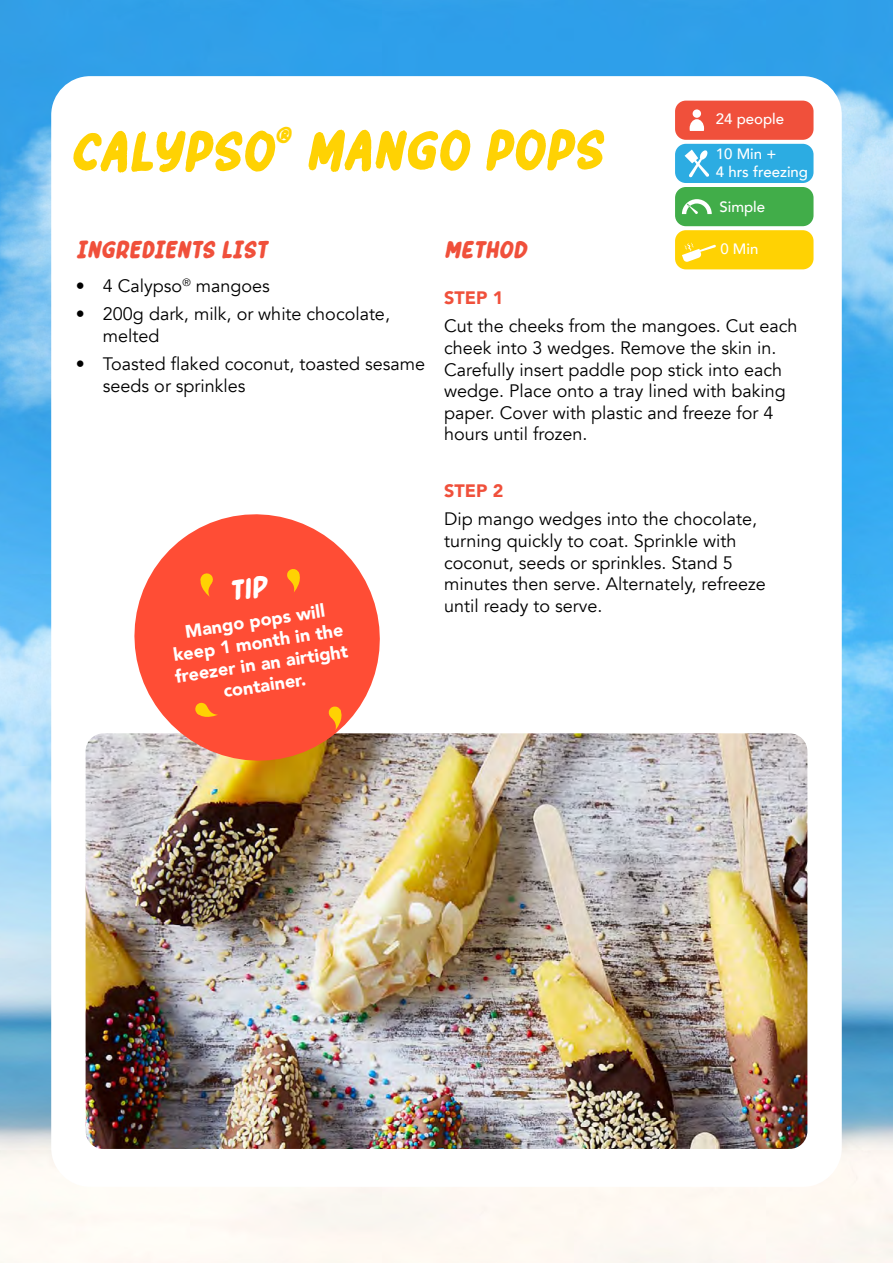
<style>
.page{position:relative;width:893px;height:1263px;background:#fff}
.page>*{position:absolute;margin:0;border:0;box-sizing:border-box;transform-origin:0 0}
.t1{font:italic 61.5px "Header Marker";color:#ffd203}
.t2{font:italic 27px "Header Marker";letter-spacing:.005em;color:#f0503b}
.t3{font:18px/21.6px "Avenir";color:#000}
.t4{font:900 18px/21.6px "Avenir";color:#fff;text-align:center}
.t5{font:900 18px "Avenir";color:#f0503b}
.t6{font:500 15px "Avenir";color:#fff}
</style>
<div class="page">
<img style="left:0;top:0;width:893px;height:1263px">
<div style="left:51px;top:76px;width:791px;height:1111px;background:#fff;border-radius:39px"></div>
<div style="left:675px;top:101px;width:138px;height:39px;background:#f0503b;border-radius:11px"></div>
<div style="left:675px;top:144px;width:138px;height:39px;background:#2cace2;border-radius:11px"></div>
<div style="left:675px;top:187px;width:138px;height:39px;background:#41ad49;border-radius:11px"></div>
<div style="left:675px;top:230px;width:138px;height:39px;background:#ffd203;border-radius:11px"></div>
<div style="left:693px;top:109px;width:8px;height:9px;background:#fff;border-radius:50%"></div>
<svg style="left:690px;top:119px;width:14px;height:12px"></svg>
<svg style="left:685px;top:150px;width:24px;height:27px"></svg>
<svg style="left:682px;top:199px;width:30px;height:15px"></svg>
<svg style="left:682px;top:242px;width:34px;height:20px"></svg>
<img style="left:86px;top:733px;width:721px;height:416px">
<svg style="left:118px;top:514px;width:278px;height:263px;fill:#ff4d35"></svg>
<svg style="left:328px;top:706px;width:17px;height:24px"></svg>
<svg style="left:286px;top:568px;width:17px;height:24px"></svg>
<svg style="left:198px;top:573px;width:16px;height:24px"></svg>
<svg style="left:195px;top:702px;width:13px;height:13px"></svg>
<svg style="left:197px;top:706px;width:21px;height:14px"></svg>
<svg style="left:231px;top:575px;width:39px;height:26px"></svg>
<h1 class="t1" style="left:69px;top:120px;width:535px">CALYPSO<sup>®</sup> MANGO POPS</h1>
<h2 class="t2" style="left:76px;top:236px;width:192px">INGREDIENTS LIST</h2>
<h2 class="t2" style="left:444px;top:236px;width:84px">METHOD</h2>
<p class="t6" style="left:716px;top:106px;width:70px">24 people</p>
<p class="t6" style="left:716px;top:141px;width:62px">10 Min +</p>
<p class="t6" style="left:716px;top:159px;width:94px">4 hrs freezing</p>
<p class="t6" style="left:719px;top:193px;width:47px">Simple</p>
<p class="t6" style="left:720px;top:235px;width:40px">0 Min</p>
<p class="t3" style="left:76px;top:275px;width:195px">• 4 Calypso<sup>®</sup> mangoes</p>
<p class="t3" style="left:103px;top:304px;width:289px;text-indent:-27px">• 200g dark, milk, or white chocolate, melted</p>
<p class="t3" style="left:103px;top:354px;width:324px;text-indent:-27px">• Toasted flaked coconut, toasted sesame seeds or sprinkles</p>
<p class="t4" style="left:167px;top:622px;width:176px;rotate:-8deg">Mango pops will keep 1 month in the freezer in an airtight container.</p>
<p class="t5" style="left:444px;top:282px;width:61px">STEP 1</p>
<p class="t3" style="left:444px;top:316px;width:355px">Cut the cheeks from the mangoes. Cut each cheek into 3 wedges. Remove the skin in.<br>Carefully insert paddle pop stick into each wedge. Place onto a tray lined with baking paper. Cover with plastic and freeze for 4 hours until frozen.</p>
<p class="t5" style="left:444px;top:475px;width:61px">STEP 2</p>
<p class="t3" style="left:444px;top:509px;width:323px">Dip mango wedges into the chocolate, turning quickly to coat. Sprinkle with coconut, seeds or sprinkles. Stand 5 minutes then serve. Alternately, refreeze until ready to serve.</p>
</div>
